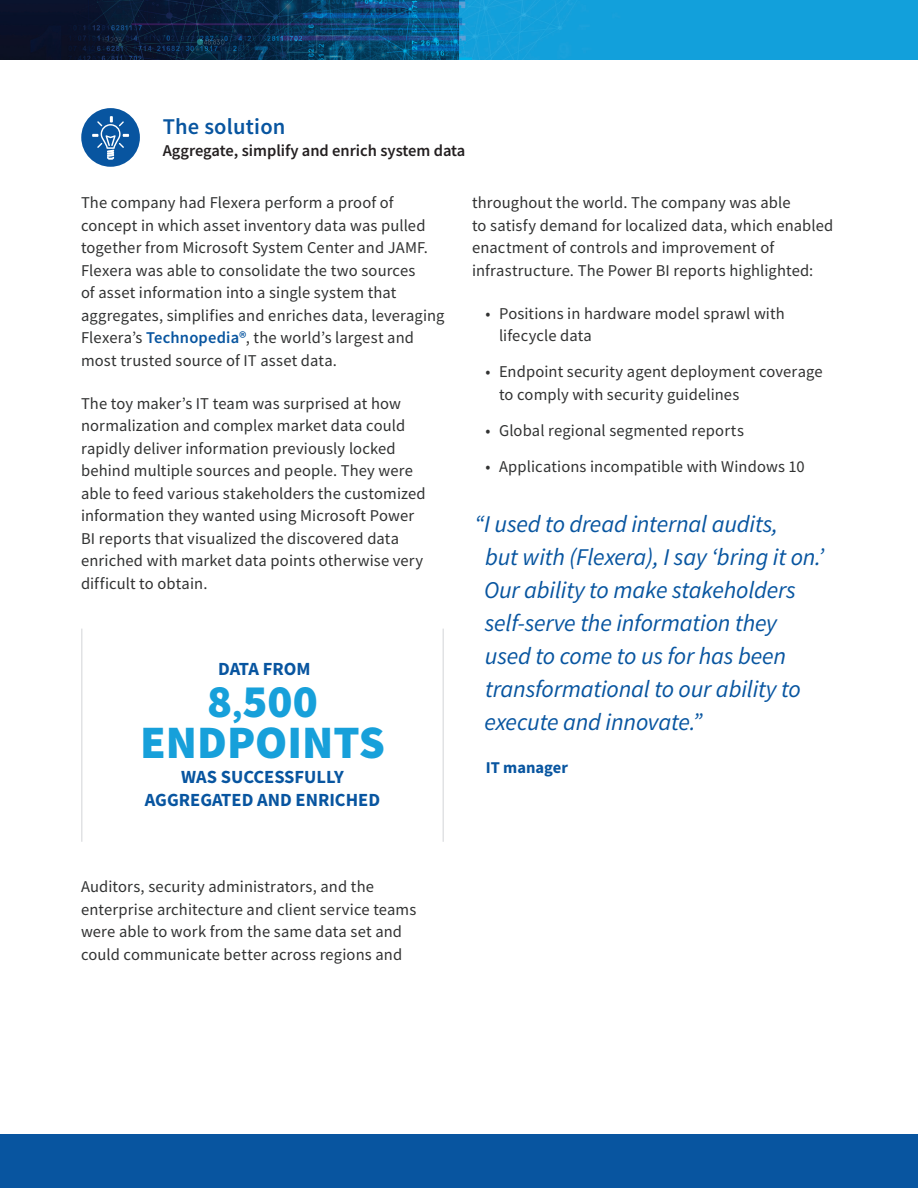
<style>
.page{position:relative;width:918px;height:1188px;background:#fff}
.page>*{position:absolute;margin:0;border:0;box-sizing:border-box;transform-origin:0 0}
.t1{font:900 46.5px/40.5px "Source Sans Pro";color:#17a0da;text-align:center}
.t2{font:italic 24px/33px "Source Sans Pro";letter-spacing:-.005em;color:#0855a0}
.t3{font:600 22.5px "Source Sans Pro";letter-spacing:.01em;color:#0855a0}
.t4{font:700 18.45px/23.4px "Source Sans Pro";color:#0855a0;text-align:center}
.t5{font:16.5px/22.5px "Source Sans Pro";letter-spacing:.01em;color:#313232}
.t6{font:600 16.5px "Source Sans Pro";color:#231f20}
.t7{font:700 16.5px "Source Sans Pro";color:#0855a0}
.s1{font-weight:600;color:#0855a0}
</style>
<div class="page">
<img style="left:0;top:0;width:918px;height:60px">
<div style="left:0;top:1134px;width:918px;height:54px;background:#0855a0"></div>
<div style="left:81px;top:108px;width:59px;height:59px;background:#0855a0;border-radius:50%"></div>
<svg style="left:92px;top:116px;width:37px;height:44px"></svg>
<hr style="left:81px;top:629px;width:2px;height:213px;background:#e1e2e4">
<hr style="left:443px;top:629px;width:1px;height:213px;background:#e1e2e4">
<h3 class="t3" style="left:163px;top:112px;width:124px">The solution</h3>
<p class="t6" style="left:163px;top:140px;width:304px">Aggregate, simplify and enrich system data</p>
<p class="t5" style="left:81px;top:192px;width:365px">The company had Flexera perform a proof of concept in which asset inventory data was pulled together from Microsoft System Center and JAMF.<br>Flexera was able to consolidate the two sources<br>of asset information into a single system that aggregates, simplifies and enriches data, leveraging Flexera’s <span class="s1">Technopedia®</span>, the world’s largest and most trusted source of IT asset data.</p>
<p class="t5" style="left:81px;top:392px;width:346px">The toy maker’s IT team was surprised at how normalization and complex market data could rapidly deliver information previously locked behind multiple sources and people. They were able to feed various stakeholders the customized information they wanted using Microsoft Power BI reports that visualized the discovered data enriched with market data points otherwise very difficult to obtain.</p>
<p class="t4" style="left:218px;top:656px;width:94px">DATA FROM</p>
<h1 class="t1" style="left:140px;top:681px;width:246px">8,500<br>ENDPOINTS</h1>
<p class="t4" style="left:145px;top:765px;width:237px">WAS SUCCESSFULLY<br>AGGREGATED AND ENRICHED</p>
<p class="t5" style="left:472px;top:192px;width:363px">throughout the world. The company was able<br>to satisfy demand for localized data, which enabled enactment of controls and improvement of infrastructure. The Power BI reports highlighted:</p>
<p class="t5" style="left:499px;top:302px;width:287px;text-indent:-13px">• Positions in hardware model sprawl with lifecycle data</p>
<p class="t5" style="left:499px;top:360px;width:325px;text-indent:-13px">• Endpoint security agent deployment coverage to comply with security guidelines</p>
<p class="t5" style="left:486px;top:419px;width:260px">• Global regional segmented reports</p>
<p class="t5" style="left:486px;top:455px;width:321px">• Applications incompatible with Windows 10</p>
<h2 class="t2" style="left:484px;top:508px;width:341px;text-indent:-9px">“I used to dread internal audits,<br>but with (Flexera), I say ‘bring it on.’<br>Our ability to make stakeholders self-serve the information they used to come to us for has been transformational to our ability to execute and innovate.”</h2>
<p class="t7" style="left:486px;top:757px;width:84px">IT manager</p>
<p class="t5" style="left:81px;top:876px;width:337px">Auditors, security administrators, and the enterprise architecture and client service teams were able to work from the same data set and could communicate better across regions and</p>
</div>
